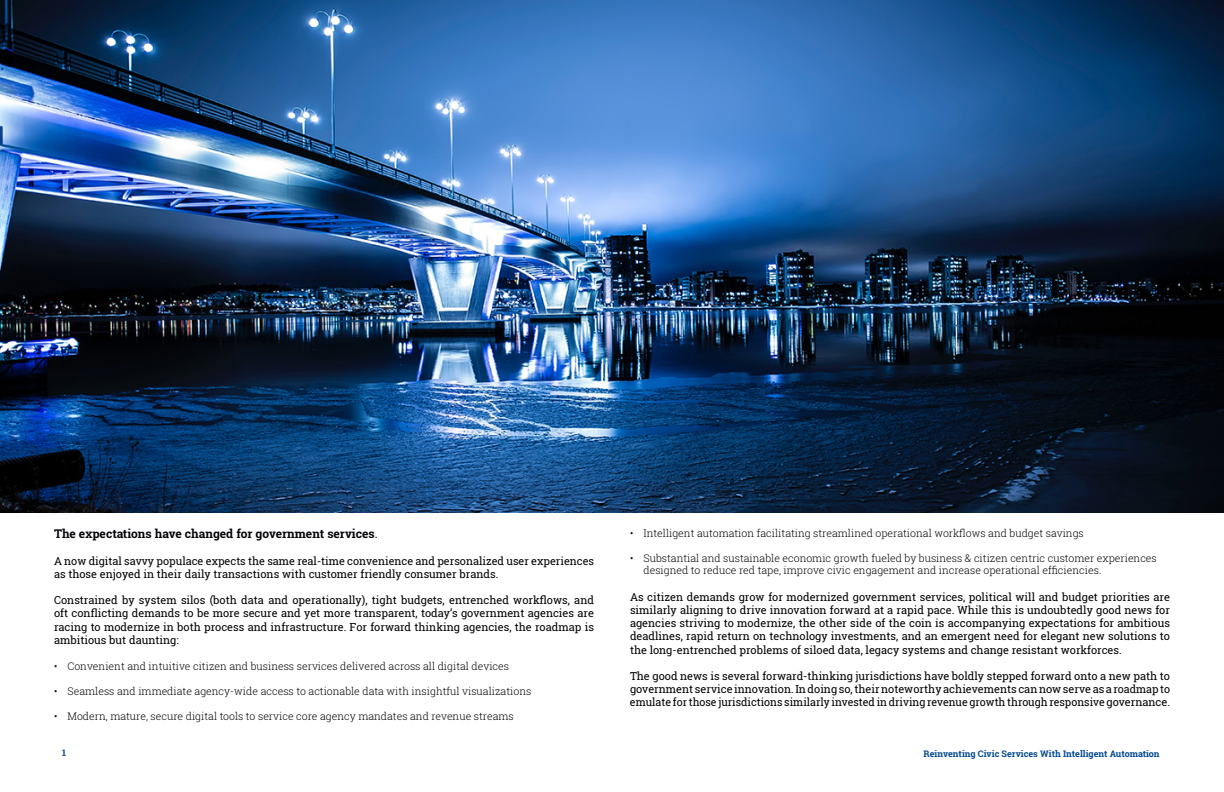
<style>
.page{position:relative;width:1224px;height:792px;background:#fff}
.page>*{position:absolute;margin:0;border:0;box-sizing:border-box;transform-origin:0 0}
.t1{font:700 12px "Roboto Slab";color:#030408}
.t2{font:11px/13.2px "Roboto Slab";color:#000;text-align:justify}
.t3{font:300 10.5px/12.6px "Roboto Slab";color:#000}
.t4{font:700 9px "Roboto Slab";color:#004891}
.s1{font-weight:400}
</style>
<div class="page">
<img style="left:0;top:0;width:1224px;height:513px">
<p class="t1" style="left:54px;top:526px;width:325px">The expectations have changed for government services<span class="s1">.</span></p>
<p class="t2" style="left:54px;top:554px;width:542px">A now digital savvy populace expects the same real-time convenience and personalized user experiences as those enjoyed in their daily transactions with customer friendly consumer brands.</p>
<p class="t2" style="left:54px;top:593px;width:542px">Constrained by system silos (both data and operationally), tight budgets, entrenched workflows, and oft conflicting demands to be more secure and yet more transparent, today’s government agencies are racing to modernize in both process and infrastructure. For forward thinking agencies, the roadmap is ambitious but daunting:</p>
<p class="t3" style="left:54px;top:659px;width:457px">• Convenient and intuitive citizen and business services delivered across all digital devices</p>
<p class="t3" style="left:54px;top:684px;width:479px">• Seamless and immediate agency-wide access to actionable data with insightful visualizations</p>
<p class="t3" style="left:54px;top:710px;width:461px">• Modern, mature, secure digital tools to service core agency mandates and revenue streams</p>
<p class="t3" style="left:630px;top:526px;width:455px">• Intelligent automation facilitating streamlined operational workflows and budget savings</p>
<p class="t3" style="left:644px;top:551px;width:515px;text-indent:-14px">• Substantial and sustainable economic growth fueled by business &amp; citizen centric customer experiences designed to reduce red tape, improve civic engagement and increase operational efficiencies.</p>
<p class="t2" style="left:630px;top:590px;width:542px">As citizen demands grow for modernized government services, political will and budget priorities are similarly aligning to drive innovation forward at a rapid pace. While this is undoubtedly good news for agencies striving to modernize, the other side of the coin is accompanying expectations for ambitious deadlines, rapid return on technology investments, and an emergent need for elegant new solutions to the long-entrenched problems of siloed data, legacy systems and change resistant workforces.</p>
<p class="t2" style="left:630px;top:669px;width:542px">The good news is several forward-thinking jurisdictions have boldly stepped forward onto a new path to government service innovation. In doing so, their noteworthy achievements can now serve as a roadmap to emulate for those jurisdictions similarly invested in driving revenue growth through responsive governance.</p>
<p class="t4" style="left:62px;top:747px;width:5px">1</p>
<p class="t4" style="left:923px;top:748px;width:238px">Reinventing Civic Services With Intelligent Automation</p>
</div>
